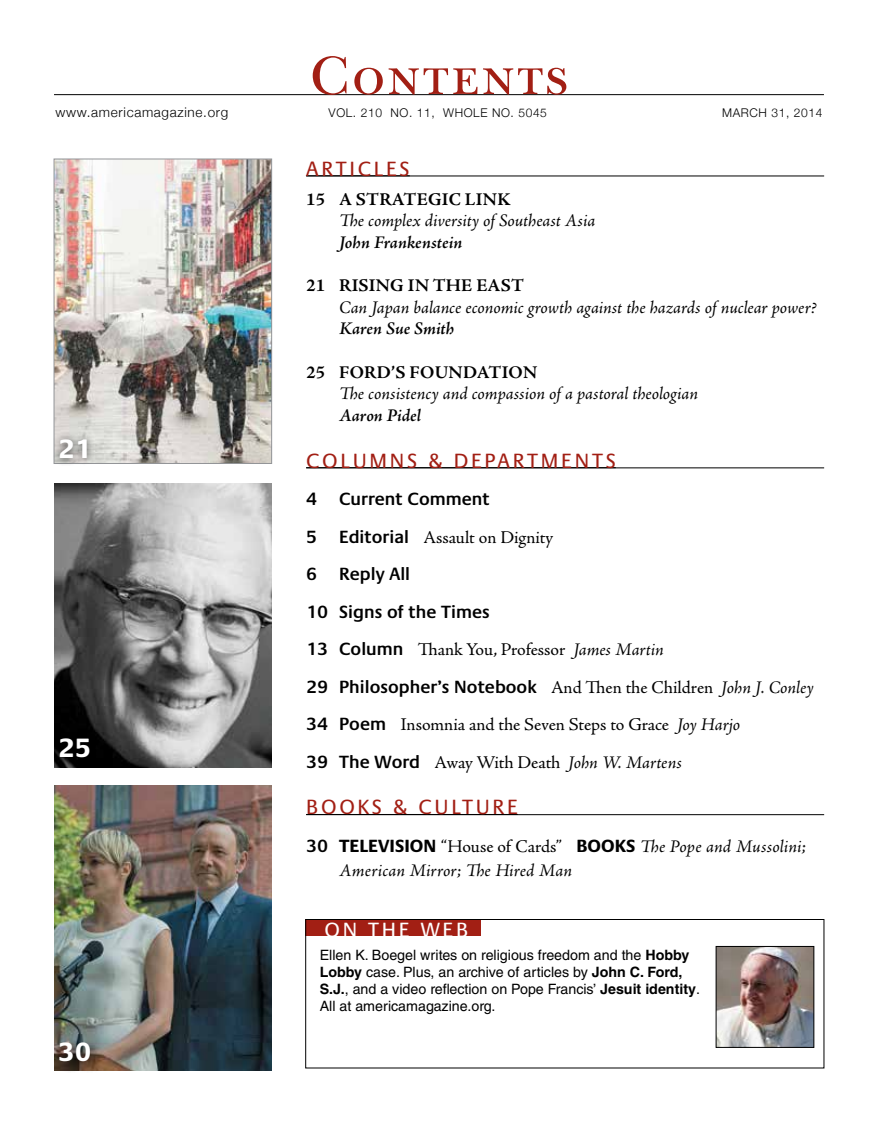
<style>
.page{position:relative;width:878px;height:1134px;background:#fff}
.page>*{position:absolute;margin:0;border:0;box-sizing:border-box;transform-origin:0 0}
.t1{font:55.5px "New Baskerville ITC";letter-spacing:.05em;color:#a21f14}
.t2{font:700 27px "Praxis LT Pro";color:#fff}
.t3{font:21px "Praxis LT Pro";letter-spacing:.13em;color:#a21f14}
.t4{font:21px "Praxis LT Pro";letter-spacing:.13em;color:#fff}
.t5{font:italic 18px/24px "Adobe Jenson Pro";letter-spacing:-.005em;color:#000}
.t6{font:18px/37.5px "Adobe Jenson Pro";letter-spacing:-.005em;color:#000}
.t7{font:600 18px/37.5px "Praxis LT Pro";color:#000}
.t8{font:700 18px "Adobe Jenson Pro";letter-spacing:.015em;color:#000}
.t9{font:italic 600 18px "Adobe Jenson Pro";letter-spacing:-.005em;color:#000}
.t10{font:14.25px/17.1px "Helvetica LT Std";color:#000}
.t11{font:300 13.5px "Helvetica Neue";letter-spacing:.05em;color:#000}
.t12{font:300 12px "Helvetica Neue";letter-spacing:.05em;color:#000}
.s1{font-family:"Praxis LT Pro";font-weight:600}
.s2{font-style:italic}
.s3{font-family:"Adobe Jenson Pro";font-weight:400}
.s4{font-family:"Adobe Jenson Pro";font-weight:400;font-style:italic}
.s5{font-family:"Praxis LT Pro";font-weight:600;font-style:normal}
.s6{font-family:"Praxis LT Pro";font-weight:700;font-style:normal}
.s7{font-style:normal}
.s8{font-weight:700}
</style>
<div class="page">
<div style="left:305px;top:920px;width:176px;height:16px;background:#a21f14"></div>
<hr style="left:54px;top:94px;width:770px;height:1px;background:#000">
<hr style="left:306px;top:176px;width:518px;height:1px;background:#000">
<hr style="left:306px;top:468px;width:518px;height:1px;background:#000">
<hr style="left:306px;top:467px;width:309px;height:1px;background:#000">
<hr style="left:306px;top:814px;width:518px;height:1px;background:#000">
<img style="left:56px;top:161px;width:214px;height:301px">
<div style="left:54px;top:159px;width:218px;height:305px;border:1px solid #939598"></div>
<img style="left:54px;top:483px;width:218px;height:285px">
<img style="left:54px;top:785px;width:218px;height:285px">
<div style="left:305px;top:919px;width:519px;height:149px;border:1px solid #000"></div>
<img style="left:718px;top:948px;width:94px;height:98px">
<div style="left:716px;top:946px;width:98px;height:102px;border:1px solid #000"></div>
<div style="left:56px;top:1039px;width:47px;height:35px;background:#000;opacity:.75"></div>
<div style="left:52px;top:432px;width:43px;height:34px;background:#000;opacity:.75"></div>
<div style="left:52px;top:731px;width:45px;height:34px;background:#000"></div>
<p class="t11" style="left:56px;top:101px;width:174px">www.americamagazine.org</p>
<h2 class="t2" style="left:58px;top:433px;width:35px">21</h2>
<h2 class="t2" style="left:58px;top:732px;width:35px">25</h2>
<h2 class="t2" style="left:58px;top:1036px;width:35px">30</h2>
<h1 class="t1" style="left:310px;top:43px;width:259px">Contents</h1>
<p class="t12" style="left:328px;top:103px;width:220px">Vol. 210 No. 11, Whole No. 5045</p>
<p class="t12" style="left:722px;top:103px;width:102px">march 31, 2014</p>
<p class="t3" style="left:306px;top:156px;width:105px">ARTICLE S</p>
<p class="t8" style="left:306px;top:189px;width:206px">15 A STRATEGIC LINK</p>
<p class="t5" style="left:339px;top:210px;width:258px">The complex diversity of Southeast Asia</p>
<p class="t9" style="left:339px;top:232px;width:125px">John Frankenstein</p>
<p class="t8" style="left:306px;top:275px;width:183px">21 RISING IN THE EAS</p>
<p class="t8" style="left:511px;top:275px;width:14px">T</p>
<p class="t5" style="left:339px;top:296px;width:479px">Can Japan balance economic growth against the hazards of nuclear power?</p>
<p class="t9" style="left:339px;top:319px;width:116px">Karen Sue Smith</p>
<p class="t8" style="left:306px;top:362px;width:232px">25 FORD’S FOUNDATION</p>
<p class="t5" style="left:339px;top:383px;width:360px">The consistency and compassion of a pastoral theologian</p>
<p class="t9" style="left:339px;top:405px;width:83px">Aaron Pidel</p>
<p class="t3" style="left:306px;top:448px;width:309px">COLUMNS &amp; DEPARTMENTS</p>
<p class="t7" style="left:306px;top:480px;width:185px">4 Current Comment</p>
<p class="t6" style="left:306px;top:519px;width:249px"><span class="s1">5 Editorial</span> Assault on Dignity</p>
<p class="t7" style="left:306px;top:555px;width:185px">6 Reply All<br>10 Signs of the Times</p>
<p class="t6" style="left:306px;top:631px;width:359px"><span class="s1">13 Column</span> Thank You, Professor <span class="s2">James Martin</span></p>
<p class="t7" style="left:306px;top:668px;width:509px">29 Philosopher’s Notebook <span class="s3">And Then the Children</span> <span class="s4">John J. Conley</span></p>
<p class="t6" style="left:306px;top:706px;width:435px"><span class="s1">34 Poem</span> Insomnia and the Seven Steps to Grace <span class="s2">Joy Harjo<br></span><span class="s1">39 The Word</span> Away With Death <span class="s2">John W. Martens</span></p>
<p class="t3" style="left:306px;top:795px;width:213px">BOOKS &amp; CULTURE</p>
<p class="t5" style="left:339px;top:835px;width:468px;text-indent:-33px"><span class="s5">30</span> <span class="s6">TELEVISION</span> <span class="s7">“House of Cards”</span> <span class="s6">BOO KS</span> The Pope and Mussolini;<br>American Mirror; The Hired Man</p>
<p class="t4" style="left:324px;top:917px;width:145px">ON TH E WEB</p>
<p class="t10" style="left:320px;top:946px;width:382px">Ellen K. Boegel writes on religious freedom and the <span class="s8">Hobby Lobby</span> case. Plus, an archive of articles by <span class="s8">John C. Ford, S.J.</span>, and a video reflection on Pope Francis’ <span class="s8">Jesuit identity</span>.<br>All at americamagazine.org.</p>
</div>
